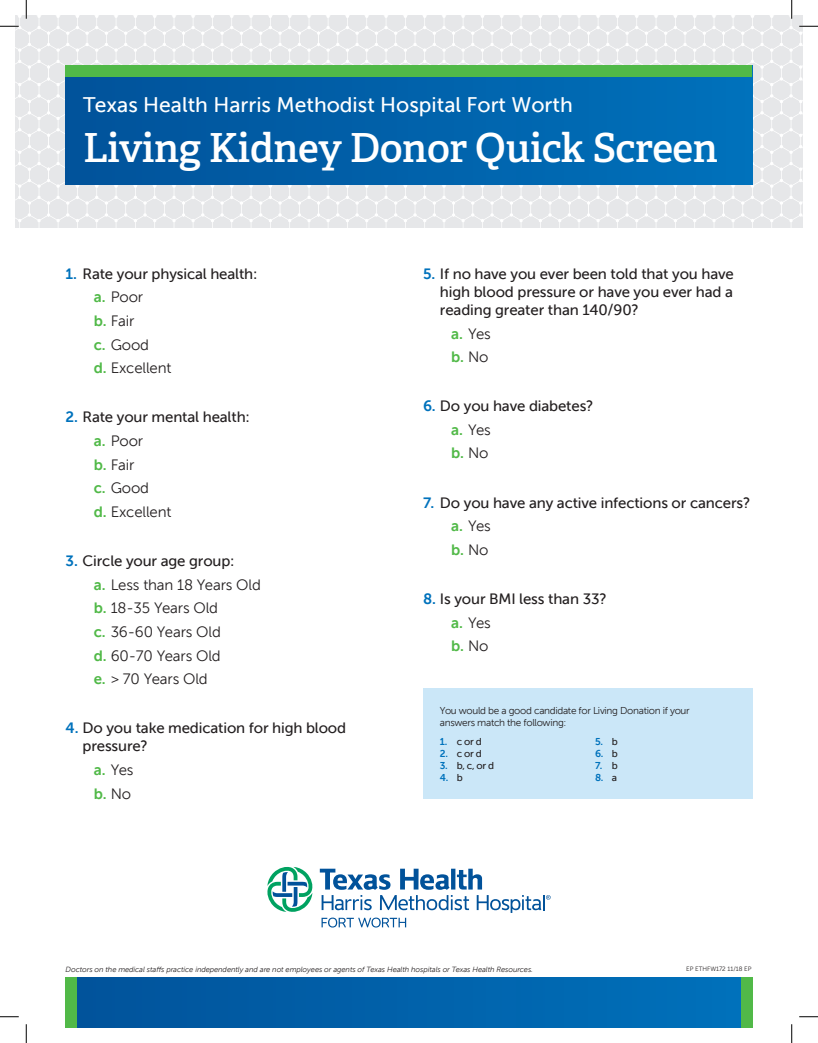
<style>
.page{position:relative;width:818px;height:1043px;background:#fff}
.page>*{position:absolute;margin:0;border:0;box-sizing:border-box;transform-origin:0 0}
.t1{font:600 40px "Adelle";letter-spacing:-.01em;color:#fff}
.t2{font:21.12px "Museo Sans 500";color:#fff}
.t3{font:15px/18px "Museo Sans 500";letter-spacing:-.01em;color:#231f20}
.t4{font:15px "Museo Sans 300";letter-spacing:-.01em;color:#231f20}
.t5{font:15px "Museo Sans 700";color:#51b948}
.t6{font:10px/12px "Museo Sans 300";letter-spacing:-.03em;color:#231f20}
.t7{font:10px "Museo Sans 500";color:#231f20}
.t8{font:10px "Museo Sans 700";color:#0072bc}
.t9{font:italic 7.5px "Museo Sans 300";letter-spacing:-.01em;color:#231f20}
.t10{font:6.25px "Museo Sans 300";color:#231f20}
.s1{font-family:"Museo Sans 700";color:#0072bc}
.s2{font-family:"Museo Sans 700";color:#51b948}
.s3{font-family:"Museo Sans 300";color:#231f20}
.s4{font-family:"Museo Sans 500";color:#231f20}
</style>
<div class="page">
<svg style="left:15px;top:15px;width:787px;height:213px;fill:#e6e7e9"></svg>
<div style="left:66px;top:66px;width:686px;height:119px;background:linear-gradient(to right,#01529a,#0071bb)"></div>
<div style="left:66px;top:977px;width:686px;height:51px;background:linear-gradient(to right,#01529a,#0071bb)"></div>
<div style="left:66px;top:66px;width:686px;height:11px;background:#51b948"></div>
<div style="left:66px;top:977px;width:11px;height:51px;background:#51b948"></div>
<div style="left:741px;top:977px;width:11px;height:51px;background:#51b948"></div>
<div style="left:423px;top:687px;width:329px;height:111px;background:#cbe7f8"></div>
<svg style="left:321px;top:917px;width:85px;height:10px"></svg>
<svg style="left:267px;top:866px;width:46px;height:46px"></svg>
<svg style="left:320px;top:868px;width:70px;height:21px"></svg>
<svg style="left:400px;top:868px;width:49px;height:21px"></svg>
<svg style="left:451px;top:868px;width:4px;height:21px"></svg>
<svg style="left:457px;top:868px;width:25px;height:21px"></svg>
<svg style="left:321px;top:895px;width:50px;height:15px"></svg>
<svg style="left:380px;top:895px;width:89px;height:15px"></svg>
<svg style="left:476px;top:895px;width:74px;height:18px"></svg>
<svg style="left:0;top:25px;width:19px;height:2px"></svg>
<svg style="left:799px;top:25px;width:19px;height:2px"></svg>
<svg style="left:0;top:1016px;width:19px;height:1px"></svg>
<svg style="left:799px;top:1016px;width:19px;height:1px"></svg>
<svg style="left:25px;top:0;width:2px;height:19px"></svg>
<svg style="left:25px;top:1024px;width:2px;height:18px"></svg>
<svg style="left:790px;top:0;width:2px;height:19px"></svg>
<svg style="left:791px;top:1024px;width:1px;height:18px"></svg>
<p class="t2" style="left:83px;top:94px;width:491px">Texas Health Harris Methodist Hospital Fort Worth</p>
<p class="t1" style="left:83px;top:122px;width:636px">Living Kidney Donor Quick Screen</p>
<p class="t3" style="left:66px;top:265px;width:193px"><span class="s1">1.</span> Rate your physical health:</p>
<p class="t4" style="left:94px;top:289px;width:51px"><span class="s2">a.</span> Poor</p>
<p class="t4" style="left:94px;top:313px;width:42px"><span class="s2">b.</span> Fair</p>
<p class="t4" style="left:94px;top:336px;width:57px"><span class="s2">c.</span> Good</p>
<p class="t4" style="left:94px;top:360px;width:79px"><span class="s2">d.</span> Excellent</p>
<p class="t3" style="left:66px;top:408px;width:186px"><span class="s1">2.</span> Rate your mental health:</p>
<p class="t4" style="left:94px;top:433px;width:51px"><span class="s2">a.</span> Poor</p>
<p class="t4" style="left:94px;top:456px;width:42px"><span class="s2">b.</span> Fair</p>
<p class="t4" style="left:94px;top:480px;width:57px"><span class="s2">c.</span> Good</p>
<p class="t4" style="left:94px;top:504px;width:79px"><span class="s2">d.</span> Excellent</p>
<p class="t3" style="left:66px;top:552px;width:170px"><span class="s1">3.</span> Circle your age group:</p>
<p class="t4" style="left:94px;top:576px;width:169px"><span class="s2">a.</span> Less than 18 Years Old</p>
<p class="t4" style="left:94px;top:600px;width:126px"><span class="s2">b.</span> 18-35 Years Old</p>
<p class="t4" style="left:94px;top:623px;width:129px"><span class="s2">c.</span> 36-60 Years Old</p>
<p class="t4" style="left:94px;top:647px;width:128px"><span class="s2">d.</span> 60-70 Years Old</p>
<p class="t4" style="left:94px;top:671px;width:115px"><span class="s2">e.</span> &gt; 70 Years Old</p>
<p class="t3" style="left:82px;top:719px;width:265px;text-indent:-17px"><span class="s1">4.</span> Do you take medication for high blood pressure?</p>
<p class="t4" style="left:94px;top:761px;width:41px"><span class="s2">a.</span> Yes</p>
<p class="t5" style="left:94px;top:785px;width:39px">b. <span class="s3">No</span></p>
<p class="t3" style="left:440px;top:265px;width:295px;text-align:justify;text-indent:-17px"><span class="s1">5.</span> If no have you ever been told that you have high blood pressure or have you ever had a reading greater than 140/90?</p>
<p class="t4" style="left:451px;top:325px;width:41px"><span class="s2">a.</span> Yes</p>
<p class="t5" style="left:451px;top:348px;width:39px">b. <span class="s3">No</span></p>
<p class="t3" style="left:423px;top:397px;width:172px"><span class="s1">6.</span> Do you have diabetes?</p>
<p class="t4" style="left:451px;top:421px;width:41px"><span class="s2">a.</span> Yes</p>
<p class="t5" style="left:451px;top:445px;width:39px">b. <span class="s3">No</span></p>
<p class="t3" style="left:423px;top:493px;width:329px"><span class="s1">7.</span> Do you have any active infections or cancers?</p>
<p class="t4" style="left:451px;top:518px;width:41px"><span class="s2">a.</span> Yes</p>
<p class="t5" style="left:451px;top:541px;width:39px">b. <span class="s3">No</span></p>
<p class="t3" style="left:423px;top:590px;width:185px"><span class="s1">8.</span> Is your BMI less than 33?</p>
<p class="t4" style="left:451px;top:614px;width:41px"><span class="s2">a.</span> Yes</p>
<p class="t5" style="left:451px;top:637px;width:39px">b. <span class="s3">No</span></p>
<p class="t6" style="left:440px;top:704px;width:251px">You would be a good candidate for Living Donation if your answers match the following:</p>
<p class="t7" style="left:440px;top:736px;width:43px"><span class="s1">1.</span> c or d</p>
<p class="t7" style="left:440px;top:748px;width:43px"><span class="s1">2.</span> c or d</p>
<p class="t7" style="left:440px;top:760px;width:56px"><span class="s1">3.</span> b, c, or d</p>
<p class="t8" style="left:440px;top:772px;width:24px">4. <span class="s4">b</span></p>
<p class="t8" style="left:595px;top:736px;width:24px">5. <span class="s4">b</span></p>
<p class="t8" style="left:595px;top:748px;width:24px">6. <span class="s4">b</span></p>
<p class="t8" style="left:595px;top:760px;width:24px">7. <span class="s4">b</span></p>
<p class="t8" style="left:595px;top:772px;width:24px">8. <span class="s4">a</span></p>
<p class="t9" style="left:66px;top:965px;width:469px">Doctors on the medical staffs practice independently and are not employees or agents of Texas Health hospitals or Texas Health Resources.</p>
<p class="t10" style="left:686px;top:965px;width:67px">EP ETHFW172 11/18 EP</p>
</div>
